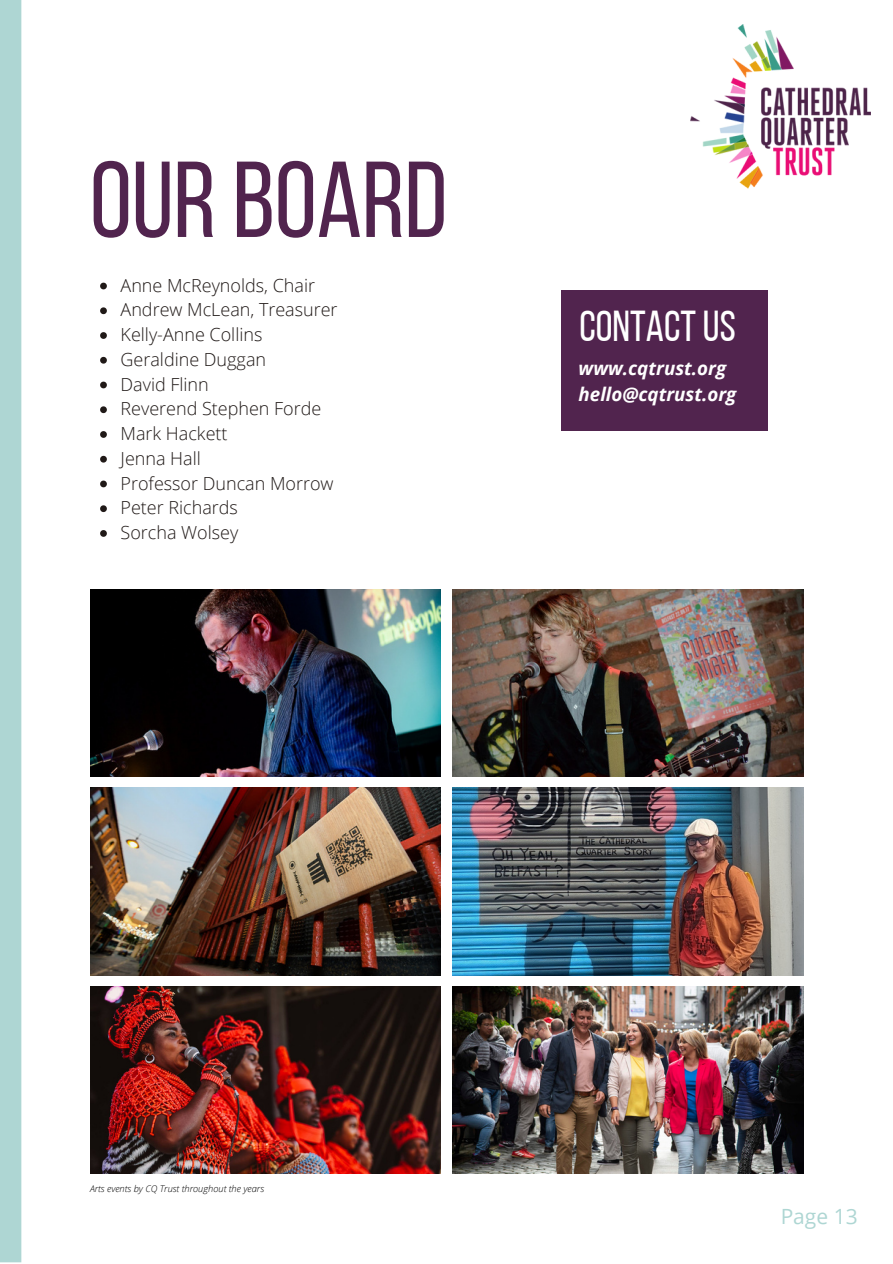
<style>
.page{position:relative;width:893px;height:1264px;background:#fff}
.page>*{position:absolute;margin:0;border:0;box-sizing:border-box;transform-origin:0 0}
.t1{font:107.55px "Bebas Neue";color:#51244e}
.t2{font:43.2px "Bebas Neue";color:#fff}
.t3{font:21px "Open Sans";color:#aed6d3}
.t4{font:italic 700 18.75px "Open Sans";color:#fff}
.t5{font:300 18px "Open Sans";color:#201917}
.t6{font:italic 300 9.3px "Open Sans";color:#000}
</style>
<div class="page">
<img style="left:90px;top:589px;width:351px;height:187px">
<img style="left:452px;top:589px;width:351px;height:187px">
<img style="left:90px;top:787px;width:351px;height:188px">
<img style="left:452px;top:787px;width:351px;height:188px">
<img style="left:90px;top:986px;width:351px;height:187px">
<img style="left:452px;top:986px;width:351px;height:187px">
<svg style="left:100px;top:283px;width:7px;height:6px"></svg>
<svg style="left:100px;top:307px;width:7px;height:7px"></svg>
<svg style="left:100px;top:332px;width:7px;height:7px"></svg>
<svg style="left:100px;top:357px;width:7px;height:6px"></svg>
<svg style="left:100px;top:381px;width:7px;height:7px"></svg>
<svg style="left:100px;top:406px;width:7px;height:7px"></svg>
<svg style="left:100px;top:431px;width:7px;height:7px"></svg>
<svg style="left:100px;top:456px;width:7px;height:6px"></svg>
<svg style="left:100px;top:480px;width:7px;height:7px"></svg>
<svg style="left:100px;top:505px;width:7px;height:7px"></svg>
<svg style="left:100px;top:530px;width:7px;height:7px"></svg>
<img style="left:690px;top:24px;width:180px;height:164px">
<div style="left:0;top:0;width:21px;height:1262px;background:#aed6d3"></div>
<div style="left:561px;top:290px;width:206px;height:140px;background:#51244e"></div>
<p class="t1" style="left:90px;top:156px;width:358px">OURBOARD</p>
<p class="t5" style="left:121px;top:272px;width:196px">Anne McReynolds, Chair</p>
<p class="t5" style="left:121px;top:297px;width:218px">Andrew McLean, Treasurer</p>
<p class="t5" style="left:121px;top:322px;width:143px">Kelly-Anne Collins</p>
<p class="t5" style="left:121px;top:346px;width:147px">Geraldine Duggan</p>
<p class="t5" style="left:121px;top:371px;width:90px">David Flinn</p>
<p class="t5" style="left:121px;top:396px;width:202px">Reverend Stephen Forde</p>
<p class="t5" style="left:121px;top:421px;width:108px">Mark Hackett</p>
<p class="t5" style="left:121px;top:445px;width:82px">Jenna Hall</p>
<p class="t5" style="left:121px;top:470px;width:214px">Professor Duncan Morrow</p>
<p class="t5" style="left:121px;top:495px;width:119px">Peter Richards</p>
<p class="t5" style="left:121px;top:520px;width:119px">Sorcha Wolsey</p>
<p class="t2" style="left:579px;top:309px;width:158px">CONTACTUS</p>
<p class="t4" style="left:578px;top:355px;width:149px">www.cqtrust.org</p>
<p class="t4" style="left:578px;top:381px;width:159px">hello@cqtrust.org</p>
<p class="t6" style="left:90px;top:1182px;width:175px">Arts events by CQ Trust throughout the years</p>
<p class="t3" style="left:780px;top:1201px;width:78px">Page 13</p>
</div>
